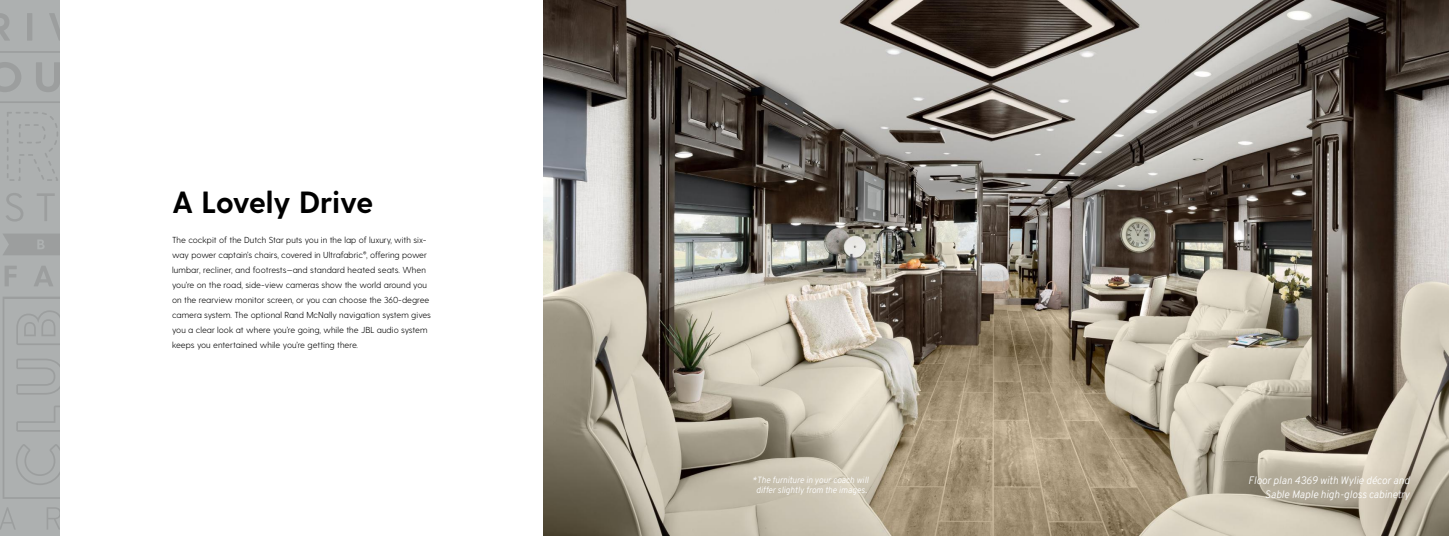
<style>
.page{position:relative;width:1449px;height:536px;background:#fff}
.page>*{position:absolute;margin:0;border:0;box-sizing:border-box;transform-origin:0 0}
.t1{font:700 30.62px "Greycliff CF";letter-spacing:-.01em;color:#000}
.t2{font:italic 300 10.5px/14px "Overpass";color:#fff;text-align:right}
.t3{font:300 8.75px/14.9px "Greycliff CF";color:#000}
.t4{font:italic 300 8.75px/10.5px "Overpass";color:#fff;text-align:center}
</style>
<div class="page">
<div style="left:0;top:0;width:59px;height:536px;background:#adb0b0"></div>
<svg style="left:7px;top:112px;width:51px;height:69px"></svg>
<svg style="left:0;top:507px;width:15px;height:22px"></svg>
<svg style="left:47px;top:507px;width:12px;height:22px"></svg>
<svg style="left:0;top:13px;width:10px;height:28px"></svg>
<div style="left:27px;top:13px;width:5px;height:28px;background:#9c9e9e"></div>
<svg style="left:49px;top:13px;width:10px;height:26px"></svg>
<svg style="left:6px;top:193px;width:17px;height:28px"></svg>
<svg style="left:37px;top:193px;width:18px;height:28px"></svg>
<svg style="left:3px;top:234px;width:56px;height:21px"></svg>
<svg style="left:3px;top:297px;width:56px;height:201px"></svg>
<svg style="left:0;top:51px;width:59px;height:52px"></svg>
<svg style="left:5px;top:266px;width:12px;height:20px"></svg>
<svg style="left:34px;top:266px;width:19px;height:20px"></svg>
<img style="left:543px;top:0;width:906px;height:536px">
<h1 class="t1" style="left:172px;top:184px;width:203px">A Lovely Drive</h1>
<p class="t3" style="left:172px;top:233px;width:260px">The cockpit of the Dutch Star puts you in the lap of luxury, with six&shy;way power captain’s chairs, covered in Ultrafabric<sup>®</sup>, offering power lumbar, recliner, and footrests—and standard heated seats. When you’re on the road, side-view cameras show the world around you on the rearview monitor screen, or you can choose the 360-degree camera system. The optional Rand McNally navigation system gives you a clear look at where you’re going, while the JBL audio system keeps you entertained while you’re getting there.</p>
<p class="t4" style="left:752px;top:474px;width:118px">*The furniture in your coach will differ slightly from the images.</p>
<p class="t2" style="left:1248px;top:473px;width:163px">Floor plan 4369 with Wylie décor and<br>Sable Maple high-gloss cabinetry</p>
</div>
